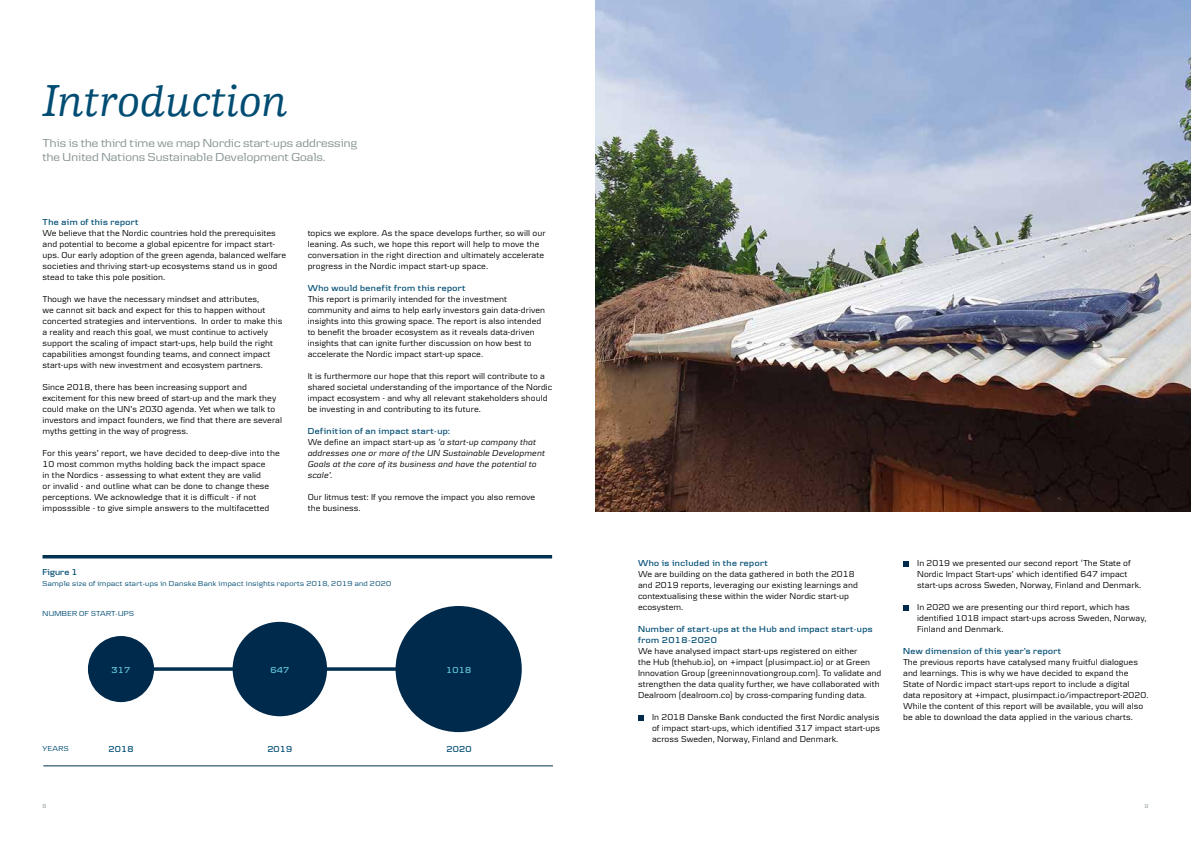
<style>
.page{position:relative;width:1191px;height:842px;background:#fff}
.page>*{position:absolute;margin:0;border:0;box-sizing:border-box;transform-origin:0 0}
.t1{font:italic 500 46px "Danske Human";color:#004c73}
.t2{font:12px/14px "Danske Headline";letter-spacing:.01em;color:#869292}
.t3{font:9px/11px "Danske Textv 2";letter-spacing:.005em;color:#000}
.t4{font:600 9px/11px "Danske Headline";letter-spacing:.05em;color:#004c73}
.t5{font:italic 9px/11px "Danske Textv 2";letter-spacing:.01em;color:#000}
.t6{font:600 9px "Danske Headline";letter-spacing:.02em;color:#63cae1}
.t7{font:7.5px "Danske Headline";letter-spacing:.045em;color:#004c73}
.t8{font:6px "Danske Textv 2";color:#869292}
.s1{font-style:normal}
</style>
<div class="page">
<img style="left:595px;top:0;width:596px;height:511px">
<svg style="left:154px;top:667px;width:241px;height:4px"></svg>
<hr style="left:42px;top:555px;width:510px;height:3px;background:#003150">
<hr style="left:43px;top:766px;width:510px;height:1px;background:#003150">
<svg style="left:638px;top:715px;width:5px;height:5px"></svg>
<svg style="left:903px;top:561px;width:5px;height:5px"></svg>
<svg style="left:903px;top:605px;width:5px;height:5px"></svg>
<div style="left:233px;top:622px;width:94px;height:94px;background:#002a4b;border-radius:50%"></div>
<div style="left:88px;top:636px;width:66px;height:66px;background:#002a4b;border-radius:50%"></div>
<div style="left:395px;top:606px;width:127px;height:126px;background:#002a4b;border-radius:50%"></div>
<h1 class="t1" style="left:43px;top:75px;width:247px">Introduction</h1>
<h2 class="t2" style="left:43px;top:136px;width:316px">This is the third time we map Nordic start-ups addressing the United Nations Sustainable Development Goals.</h2>
<p class="t4" style="left:43px;top:216px;width:97px">The aim of this report</p>
<p class="t3" style="left:43px;top:228px;width:245px">We believe that the Nordic countries hold the prerequisites and potential to become a global epicentre for impact start&shy;ups. Our early adoption of the green agenda, balanced welfare societies and thriving start-up ecosystems stand us in good stead to take this pole position.</p>
<p class="t3" style="left:43px;top:294px;width:241px">Though we have the necessary mindset and attributes,<br>we cannot sit back and expect for this to happen without concerted strategies and interventions. In order to make this a reality and reach this goal, we must continue to actively support the scaling of impact start-ups, help build the right capabilities amongst founding teams, and connect impact start-ups with new investment and ecosystem partners.</p>
<p class="t3" style="left:43px;top:382px;width:241px">Since 2018, there has been increasing support and excitement for this new breed of start-up and the mark they could make on the UN’s 2030 agenda. Yet when we talk to investors and impact founders, we find that there are several myths getting in the way of progress.</p>
<p class="t3" style="left:43px;top:447px;width:239px">For this years’ report, we have decided to deep-dive into the 10 most common myths holding back the impact space<br>in the Nordics - assessing to what extent they are valid<br>or invalid - and outline what can be done to change these perceptions. We acknowledge that it is difficult - if not imposssible - to give simple answers to the multifacetted</p>
<p class="t3" style="left:308px;top:228px;width:240px">topics we explore. As the space develops further, so will our leaning. As such, we hope this report will help to move the conversation in the right direction and ultimately accelerate progress in the Nordic impact start-up space.</p>
<p class="t4" style="left:308px;top:282px;width:159px">Who would benefit from this report</p>
<p class="t3" style="left:308px;top:294px;width:239px">This report is primarily intended for the investment community and aims to help early investors gain data-driven insights into this growing space. The report is also intended to benefit the broader ecosystem as it reveals data-driven insights that can ignite further discussion on how best to accelerate the Nordic impact start-up space.</p>
<p class="t3" style="left:308px;top:371px;width:246px">It is furthermore our hope that this report will contribute to a shared societal understanding of the importance of the Nordic impact ecosystem - and why all relevant stakeholders should be investing in and contributing to its future.</p>
<p class="t4" style="left:308px;top:425px;width:144px">Definition of an impact start-up:</p>
<p class="t5" style="left:308px;top:436px;width:239px"><span class="s1">We define an impact start-up as</span> ‘a start-up company that addresses one or more of the UN Sustainable Development Goals at the core of its business and have the potential to scale’.</p>
<p class="t3" style="left:308px;top:491px;width:229px">Our litmus test: If you remove the impact you also remove the business.</p>
<p class="t4" style="left:43px;top:566px;width:37px">Figure 1</p>
<p class="t7" style="left:43px;top:579px;width:350px">Sample size of impact start-ups in Danske Bank impact insights reports 2018, 2019 and 2020</p>
<p class="t7" style="left:43px;top:609px;width:93px">NUMBER OF START-UPS</p>
<p class="t6" style="left:112px;top:665px;width:20px">317</p>
<p class="t6" style="left:270px;top:665px;width:20px">647</p>
<p class="t6" style="left:446px;top:665px;width:27px">1018</p>
<p class="t7" style="left:43px;top:744px;width:28px">YEARS</p>
<p class="t4" style="left:108px;top:743px;width:27px">2018</p>
<p class="t4" style="left:267px;top:743px;width:27px">2019</p>
<p class="t4" style="left:446px;top:743px;width:27px">2020</p>
<p class="t4" style="left:638px;top:557px;width:131px">Who is included in the report</p>
<p class="t3" style="left:638px;top:568px;width:221px">We are building on the data gathered in both the 2018 and 2019 reports, leveraging our existing learnings and contextualising these within the wider Nordic start-up ecosystem.</p>
<p class="t4" style="left:638px;top:623px;width:236px">Number of start-ups at the Hub and impact start-ups from 2018-2020</p>
<p class="t3" style="left:638px;top:645px;width:245px">We have analysed impact start-ups registered on either<br>the Hub (thehub.io), on +impact (plusimpact.io) or at Green Innovation Group (greeninnovationgroup.com). To validate and strengthen the data quality further, we have collaborated with Dealroom (dealroom.co) by cross-comparing funding data.</p>
<p class="t3" style="left:652px;top:712px;width:229px;text-align:justify">In 2018 Danske Bank conducted the first Nordic analysis of impact start-ups, which identified 317 impact start-ups across Sweden, Norway, Finland and Denmark.</p>
<p class="t3" style="left:917px;top:558px;width:226px">In 2019 we presented our second report ‘The State of<br>Nordic Impact Start-ups’ which identified 647 impact start-ups across Sweden, Norway, Finland and Denmark.</p>
<p class="t3" style="left:917px;top:602px;width:231px">In 2020 we are presenting our third report, which has identified 1018 impact start-ups across Sweden, Norway,<br>Finland and Denmark.</p>
<p class="t4" style="left:903px;top:645px;width:159px">New dimension of this year’s report</p>
<p class="t3" style="left:903px;top:657px;width:247px">The previous reports have catalysed many fruitful dialogues and learnings. This is why we have decided to expand the State of Nordic impact start-ups report to include a digital data repository at +impact, plusimpact.io/impactreport-2020.<br>While the content of this report will be available, you will also be able to download the data applied in the various charts.</p>
<p class="t8" style="left:43px;top:802px;width:5px">8</p>
<p class="t8" style="left:1144px;top:802px;width:5px">9</p>
</div>
